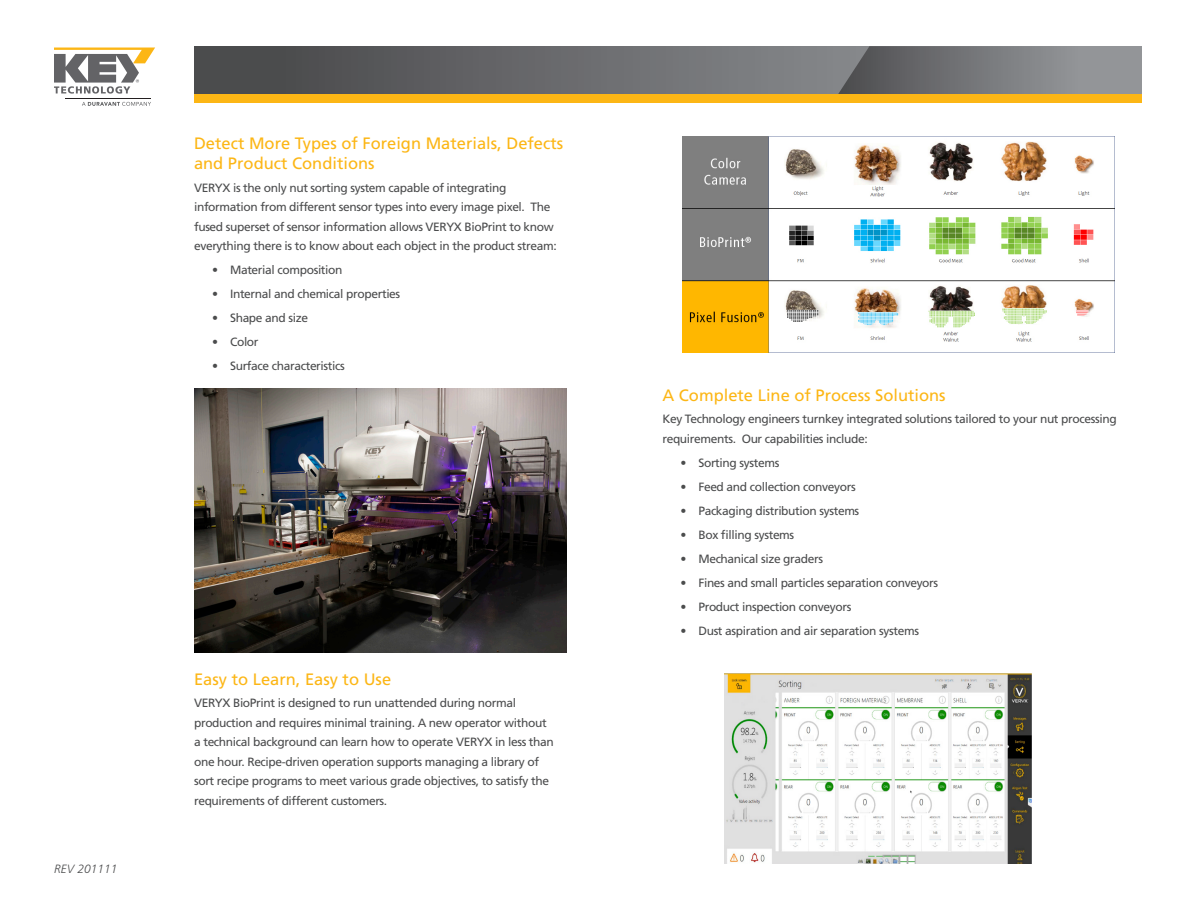
<style>
.page{position:relative;width:1188px;height:918px;background:#fff}
.page>*{position:absolute;margin:0;border:0;box-sizing:border-box;transform-origin:0 0}
.Subhead_1{font:16.5px/19.8px "Frutiger LT Std";color:#fcb615}
.Bullet_1{font:12px/19.5px "Frutiger LT Std";letter-spacing:-.03em;color:#4b4c4d}
.t1{font:italic 300 12px "Frutiger LT Std";color:#4b4c4d}
</style>
<div class="page">
<svg style="left:194px;top:46px;width:641px;height:49px;background:#676766"></svg>
<svg style="left:835px;top:46px;width:307px;height:49px;background:#7c7c7c"></svg>
<div style="left:194px;top:95px;width:948px;height:8px;background:#fcb615"></div>
<svg style="left:54px;top:48px;width:101px;height:46px"></svg>
<svg style="left:82px;top:102px;width:69px;height:4px"></svg>
<hr style="left:66px;top:99px;width:85px;height:1px;background:#231f20">
<img style="left:194px;top:389px;width:373px;height:263px">
<img style="left:682px;top:137px;width:432px;height:215px">
<img style="left:725px;top:674px;width:306px;height:190px">
<p class="Subhead_1" style="left:194px;top:134px;width:371px">Detect More Types of Foreign Materials, Defects and Product Conditions</p>
<p class="Bullet_1" style="left:194px;top:178px;width:364px">VERYX is the only nut sorting system capable of integrating information from different sensor types into every image pixel. The fused superset of sensor information allows VERYX BioPrint to know everything there is to know about each object in the product stream:</p>
<p class="Bullet_1" style="left:212px;top:260px;width:132px">• Material composition</p>
<p class="Bullet_1" style="left:212px;top:284px;width:190px">• Internal and chemical properties</p>
<p class="Bullet_1" style="left:212px;top:308px;width:98px">• Shape and size</p>
<p class="Bullet_1" style="left:212px;top:332px;width:48px">• Color</p>
<p class="Bullet_1" style="left:212px;top:356px;width:134px">• Surface characteristics</p>
<p class="t1" style="left:54px;top:862px;width:65px">REV 201111</p>
<p class="Subhead_1" style="left:194px;top:669px;width:199px">Easy to Learn, Easy to Use</p>
<p class="Bullet_1" style="left:194px;top:693px;width:361px">VERYX BioPrint is designed to run unattended during normal production and requires minimal training. A new operator without a technical background can learn how to operate VERYX in less than one hour. Recipe-driven operation supports managing a library of sort recipe programs to meet various grade objectives, to satisfy the requirements of different customers.</p>
<p class="Subhead_1" style="left:662px;top:385px;width:285px">A Complete Line of Process Solutions</p>
<p class="Bullet_1" style="left:662px;top:410px;width:456px">Key Technology engineers turnkey integrated solutions tailored to your nut processing requirements. Our capabilities include:</p>
<p class="Bullet_1" style="left:680px;top:453px;width:100px">• Sorting systems</p>
<p class="Bullet_1" style="left:680px;top:477px;width:177px">• Feed and collection conveyors</p>
<p class="Bullet_1" style="left:680px;top:501px;width:180px">• Packaging distribution systems</p>
<p class="Bullet_1" style="left:680px;top:525px;width:115px">• Box filling systems</p>
<p class="Bullet_1" style="left:680px;top:549px;width:144px">• Mechanical size graders</p>
<p class="Bullet_1" style="left:680px;top:573px;width:259px">• Fines and small particles separation conveyors</p>
<p class="Bullet_1" style="left:680px;top:597px;width:172px">• Product inspection conveyors</p>
<p class="Bullet_1" style="left:680px;top:621px;width:240px">• Dust aspiration and air separation systems</p>
</div>
